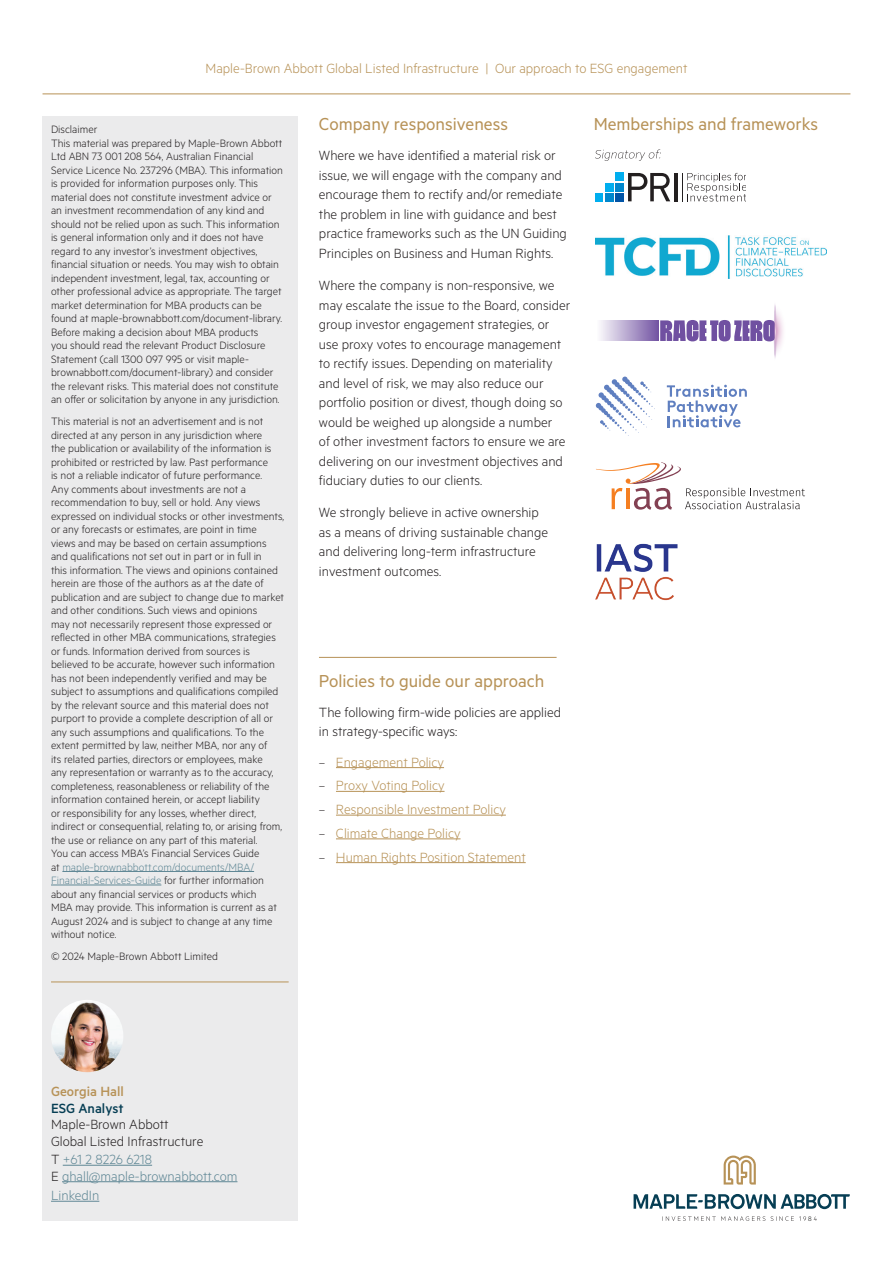
<style>
.page{position:relative;width:893px;height:1263px;background:#fff}
.page>*{position:absolute;margin:0;border:0;box-sizing:border-box;transform-origin:0 0}
.t1{font:19.5px "Metric";color:#b79257}
.t2{font:300 15px/19.5px "Metric";color:#231f20}
.t3{font:300 15px "Metric";color:#b79257}
.t4{font:300 15px/16.5px "Metric";color:#5f8795}
.t5{font:500 15px "Metric";color:#b79257}
.t6{font:500 15px "Metric";color:#063e54}
.t7{font:300 12px/13.5px "Metric";color:#231f20}
.t8{font:300 7.35px "Metric";color:#040503}
.s1{color:#5f8795}
.s2{font-size:13.5px;color:#231f20}
.s3{color:#231f20}
</style>
<div class="page">
<svg style="left:634px;top:1194px;width:216px;height:15px"></svg>
<svg style="left:665px;top:1216px;width:152px;height:5px"></svg>
<svg style="left:724px;top:1155px;width:32px;height:29px"></svg>
<hr style="left:43px;top:94px;width:807px;height:1px;background:#b79257">
<div style="left:43px;top:116px;width:255px;height:1104px;background:#ebebec"></div>
<hr style="left:62px;top:871px;width:192px;height:1px;background:#5f8795">
<hr style="left:51px;top:885px;width:110px;height:1px;background:#5f8795">
<hr style="left:336px;top:767px;width:108px;height:1px;background:#b79257">
<hr style="left:336px;top:791px;width:109px;height:1px;background:#b79257">
<hr style="left:336px;top:815px;width:170px;height:1px;background:#b79257">
<hr style="left:336px;top:839px;width:125px;height:1px;background:#b79257">
<hr style="left:336px;top:862px;width:190px;height:1px;background:#b79257">
<hr style="left:51px;top:981px;width:238px;height:1px;background:#b79257">
<hr style="left:319px;top:657px;width:238px;height:1px;background:#b79257">
<img style="left:596px;top:543px;width:82px;height:58px">
<div style="left:615px;top:173px;width:8px;height:8px;background:#00aeef"></div>
<div style="left:615px;top:183px;width:8px;height:8px;background:#0087cd"></div>
<div style="left:615px;top:193px;width:8px;height:8px;background:#0154a6"></div>
<div style="left:605px;top:183px;width:8px;height:8px;background:#00aeef"></div>
<div style="left:605px;top:193px;width:8px;height:8px;background:#0087cd"></div>
<div style="left:596px;top:193px;width:7px;height:8px;background:#00aeef"></div>
<svg style="left:628px;top:173px;width:42px;height:28px"></svg>
<hr style="left:674px;top:173px;width:3px;height:28px;background:#231f20">
<svg style="left:682px;top:173px;width:64px;height:28px"></svg>
<svg style="left:596px;top:149px;width:65px;height:12px"></svg>
<svg style="left:596px;top:462px;width:209px;height:48px"></svg>
<svg style="left:660px;top:320px;width:109px;height:21px;background:#9279b7"></svg>
<div style="left:596px;top:320px;width:63px;height:21px;background:linear-gradient(to right,#fff,#7252a2)"></div>
<img style="left:769px;top:304px;width:14px;height:54px">
<img style="left:596px;top:236px;width:230px;height:42px">
<svg style="left:596px;top:377px;width:59px;height:59px"></svg>
<svg style="left:667px;top:385px;width:80px;height:42px"></svg>
<hr style="left:63px;top:1165px;width:89px;height:1px;background:#5f8795">
<hr style="left:62px;top:1181px;width:175px;height:1px;background:#5f8795">
<hr style="left:51px;top:1201px;width:48px;height:1px;background:#5f8795">
<img style="left:51px;top:1000px;width:72px;height:72px;border-radius:36px">
<p class="t3" style="left:206px;top:59px;width:483px">Maple-Brown Abbott Global Listed Infrastructure | Our approach to ESG engagement</p>
<p class="t7" style="left:51px;top:122px;width:233px">Disclaimer<br>This material was prepared by Maple-Brown Abbott Ltd ABN 73 001 208 564, Australian Financial Service Licence No. 237296 (MBA). This information is provided for information purposes only. This material does not constitute investment advice or an investment recommendation of any kind and should not be relied upon as such. This information is general information only and it does not have regard to any investor’s investment objectives, financial situation or needs. You may wish to obtain independent investment, legal, tax, accounting or other professional advice as appropriate. The target market determination for MBA products can be found at maple-brownabbott.com/document-library.<br>Before making a decision about MBA products<br>you should read the relevant Product Disclosure Statement (call 1300 097 995 or visit maple&shy;brownabbott.com/document-library) and consider the relevant risks. This material does not constitute an offer or solicitation by anyone in any jurisdiction.</p>
<p class="t7" style="left:51px;top:414px;width:235px">This material is not an advertisement and is not directed at any person in any jurisdiction where<br>the publication or availability of the information is prohibited or restricted by law. Past performance<br>is not a reliable indicator of future performance.<br>Any comments about investments are not a recommendation to buy, sell or hold. Any views expressed on individual stocks or other investments, or any forecasts or estimates, are point in time views and may be based on certain assumptions and qualifications not set out in part or in full in<br>this information. The views and opinions contained herein are those of the authors as at the date of publication and are subject to change due to market and other conditions. Such views and opinions<br>may not necessarily represent those expressed or reflected in other MBA communications, strategies or funds. Information derived from sources is believed to be accurate, however such information has not been independently verified and may be subject to assumptions and qualifications compiled by the relevant source and this material does not purport to provide a complete description of all or any such assumptions and qualifications. To the extent permitted by law, neither MBA, nor any of<br>its related parties, directors or employees, make<br>any representation or warranty as to the accuracy, completeness, reasonableness or reliability of the information contained herein, or accept liability<br>or responsibility for any losses, whether direct, indirect or consequential, relating to, or arising from, the use or reliance on any part of this material.<br>You can access MBA’s Financial Services Guide<br>at <span class="s1">maple-brownabbott.com/documents/MBA/ Financial-Services-Guide</span> for further information about any financial services or products which<br>MBA may provide. This information is current as at August 2024 and is subject to change at any time without notice.</p>
<p class="t7" style="left:51px;top:949px;width:169px">© 2024 Maple-Brown Abbott Limited</p>
<h1 class="t1" style="left:319px;top:113px;width:191px">Company responsiveness</h1>
<p class="t2" style="left:319px;top:145px;width:249px">Where we have identified a material risk or issue, we will engage with the company and encourage them to rectify and/or remediate the problem in line with guidance and best practice frameworks such as the UN Guiding Principles on Business and Human Rights.</p>
<p class="t2" style="left:319px;top:275px;width:253px">Where the company is non-responsive, we may escalate the issue to the Board, consider group investor engagement strategies, or use proxy votes to encourage management to rectify issues. Depending on materiality and level of risk, we may also reduce our portfolio position or divest, though doing so would be weighed up alongside a number<br>of other investment factors to ensure we are delivering on our investment objectives and fiduciary duties to our clients.</p>
<p class="t2" style="left:319px;top:502px;width:231px">We strongly believe in active ownership as a means of driving sustainable change and delivering long-term infrastructure investment outcomes.</p>
<h1 class="t1" style="left:594px;top:113px;width:226px">Memberships and frameworks</h1>
<h1 class="t1" style="left:319px;top:669px;width:227px">Policies to guide our approach</h1>
<p class="t2" style="left:319px;top:702px;width:244px">The following firm-wide policies are applied in strategy-specific ways:</p>
<p class="t3" style="left:319px;top:753px;width:127px"><span class="s2">–</span> Engagement Policy</p>
<p class="t3" style="left:319px;top:777px;width:127px"><span class="s2">–</span> Proxy Voting Policy</p>
<p class="t3" style="left:319px;top:801px;width:188px"><span class="s2">–</span> Responsible Investment Policy</p>
<p class="t3" style="left:319px;top:824px;width:143px"><span class="s2">–</span> Climate Change Policy</p>
<p class="t3" style="left:319px;top:848px;width:208px"><span class="s2">–</span> Human Rights Position Statement</p>
<p class="t5" style="left:51px;top:1082px;width:74px">Georgia Hall</p>
<p class="t6" style="left:51px;top:1099px;width:74px">ESG Analyst</p>
<p class="t2" style="left:51px;top:1115px;width:154px;line-height:16.5px">Maple-Brown Abbott<br>Global Listed Infrastructure</p>
<p class="t4" style="left:51px;top:1150px;width:188px"><span class="s3">T</span> +61 2 8226 6218<br><span class="s3">E</span> ghall@maple-brownabbott.com</p>
<p class="t4" style="left:51px;top:1186px;width:50px">LinkedIn</p>
<p class="t8" style="left:808px;top:1214px;width:5px">8</p>
</div>
